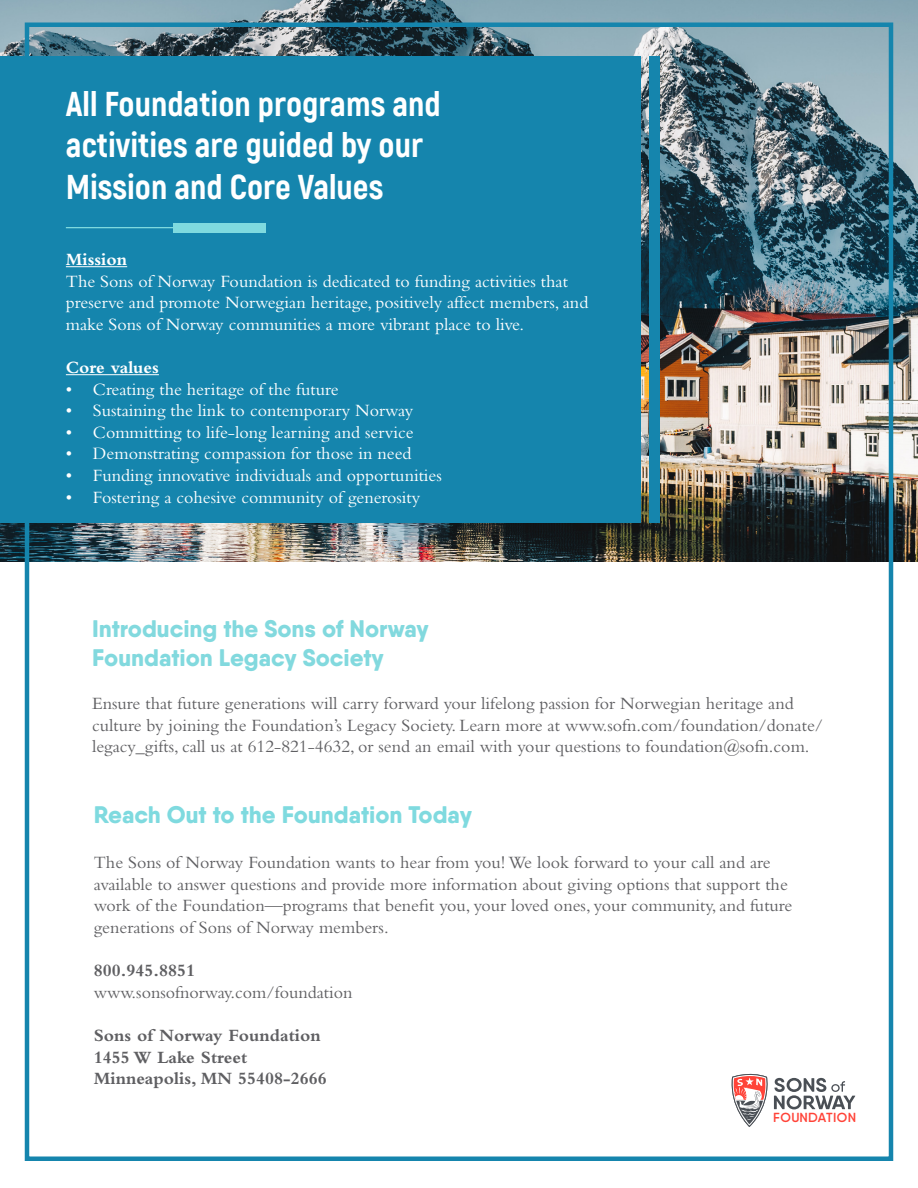
<style>
.page{position:relative;width:918px;height:1188px;background:#fff}
.page>*{position:absolute;margin:0;border:0;box-sizing:border-box;transform-origin:0 0}
.t1{font:800 34.5px "Akrobat";color:#fff}
.t2{font:800 24px "Qanelas Soft";color:#82d9de}
.t3{font:800 24px "Qanelas Soft";color:#7fdadf}
.t4{font:18px/21.6px "Bembo";color:#5f5f62}
.t5{font:18px/21.6px "Bembo";color:#fff}
.t6{font:700 18px "Bembo";color:#5f5f62}
.t7{font:700 18px "Bembo";color:#fff}
.t8{font:600 13.2px "Qanelas Soft";letter-spacing:.025em;color:#ff4338}
</style>
<div class="page">
<img style="left:0;top:0;width:918px;height:561px">
<svg style="left:731px;top:1073px;width:124px;height:54px"></svg>
<div style="left:649px;top:57px;width:11px;height:466px;background:#1585ad"></div>
<div style="left:0;top:57px;width:640px;height:466px;background:#1585ad"></div>
<hr style="left:66px;top:266px;width:61px;height:1px;background:#fff">
<hr style="left:66px;top:374px;width:93px;height:1px;background:#fff">
<div style="left:173px;top:223px;width:92px;height:10px;background:#7fdadf"></div>
<hr style="left:66px;top:227px;width:199px;height:1px;background:#7fdadf">
<p class="t1" style="left:66px;top:82px;width:376px">All Foundation programs and</p>
<p class="t1" style="left:66px;top:123px;width:359px">activities are guided by our</p>
<p class="t1" style="left:66px;top:165px;width:319px">Mission and Core Values</p>
<p class="t7" style="left:66px;top:249px;width:63px">Mission</p>
<p class="t5" style="left:66px;top:270px;width:524px">The Sons of Norway Foundation is dedicated to funding activities that preserve and promote Norwegian heritage, positively affect members, and make Sons of Norway communities a more vibrant place to live.</p>
<p class="t7" style="left:66px;top:357px;width:95px">Core values</p>
<p class="t5" style="left:66px;top:378px;width:274px">• Creating the heritage of the future</p>
<p class="t5" style="left:66px;top:399px;width:349px">• Sustaining the link to contemporary Norway</p>
<p class="t5" style="left:66px;top:421px;width:349px">• Committing to life-long learning and service</p>
<p class="t5" style="left:66px;top:443px;width:347px">• Demonstrating compassion for those in need</p>
<p class="t5" style="left:66px;top:464px;width:378px">• Funding innovative individuals and opportunities</p>
<p class="t5" style="left:66px;top:486px;width:356px">• Fostering a cohesive community of generosity</p>
<p class="t2" style="left:92px;top:613px;width:338px">Introducing the Sons of Norway</p>
<p class="t2" style="left:92px;top:642px;width:293px">Foundation Legacy Society</p>
<p class="t4" style="left:92px;top:692px;width:733px">Ensure that future generations will carry forward your lifelong passion for Norwegian heritage and culture by joining the Foundation’s Legacy Society. Learn more at www.sofn.com/foundation/donate/ legacy_gifts, call us at 612-821-4632, or send an email with your questions to foundation@sofn.com.</p>
<p class="t3" style="left:94px;top:800px;width:380px">Reach Out to the Foundation Today</p>
<p class="t4" style="left:94px;top:851px;width:678px">The Sons of Norway Foundation wants to hear from you! We look forward to your call and are</p>
<p class="t4" style="left:94px;top:873px;width:700px">available to answer questions and provide more information about giving options that support the work of the Foundation—programs that benefit you, your loved ones, your community, and future generations of Sons of Norway members.</p>
<p class="t6" style="left:94px;top:961px;width:103px">800.945.8851</p>
<p class="t4" style="left:94px;top:981px;width:260px">www.sonsofnorway.com/foundation</p>
<p class="t6" style="left:94px;top:1025px;width:228px">Sons of Norway Foundation</p>
<p class="t6" style="left:94px;top:1047px;width:155px">1455 W Lake Street</p>
<p class="t6" style="left:94px;top:1069px;width:234px">Minneapolis, MN 55408-2666</p>
<p class="t8" style="left:773px;top:1110px;width:85px">FOUNDATION</p>
</div>
